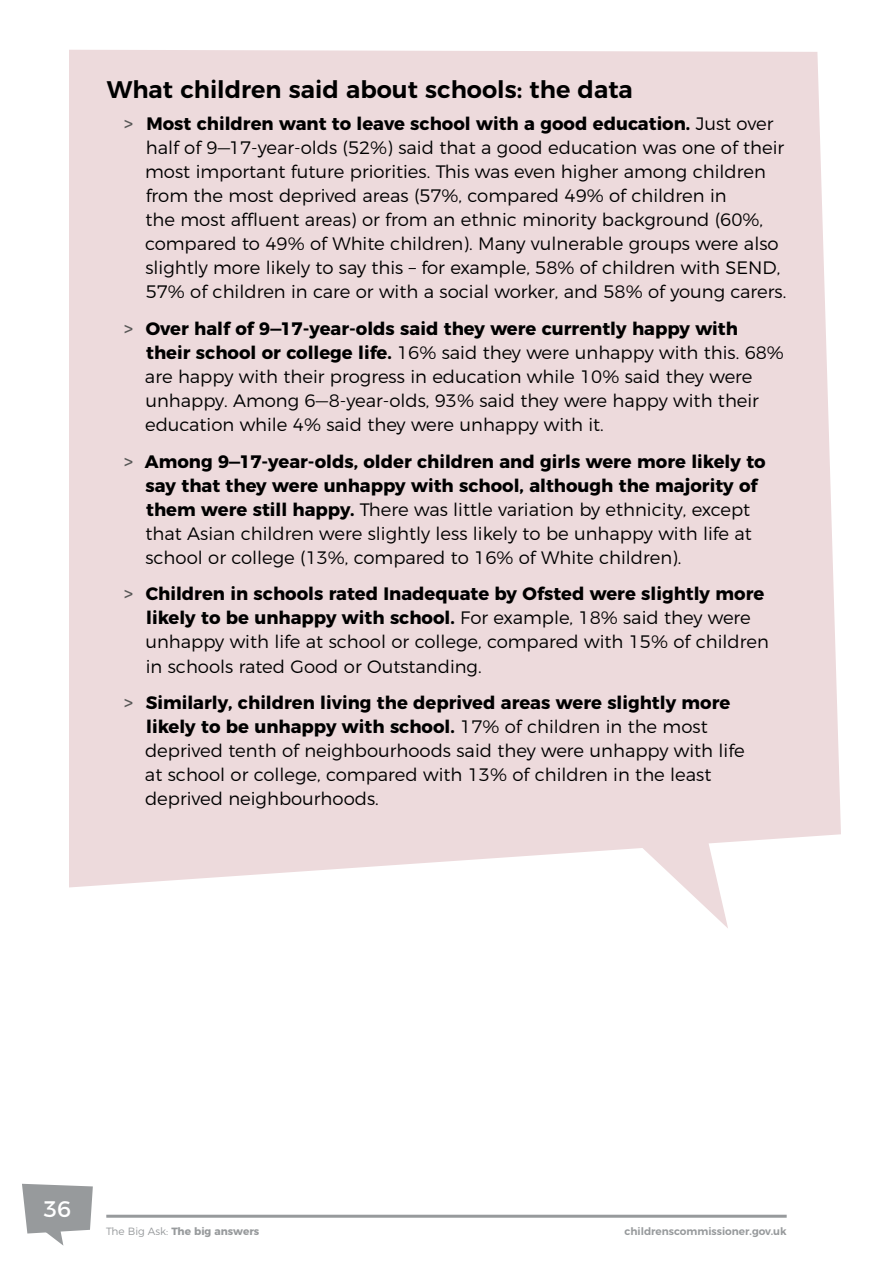
<style>
.page{position:relative;width:893px;height:1263px;background:#fff}
.page>*{position:absolute;margin:0;border:0;box-sizing:border-box;transform-origin:0 0}
.CC_section_sub_headi{font:600 24px "Montserrat";color:#000}
.t1{font:22.5px "Montserrat";color:#fff}
.t2{font:300 18px/24px "Montserrat";color:#000}
.t3{font:600 10.5px "Montserrat";color:#979a9c}
.t4{font:700 10.5px "Montserrat";color:#979a9c}
.s1{font-family:"Montserrat Alternates";font-weight:400;color:#575756}
.s2{font-weight:700}
.s3{font-size:17.25px}
.s4{font-weight:700;font-size:17.25px}
.s5{font-weight:300}
</style>
<div class="page">
<div style="left:69px;top:50px;width:772px;height:837px;background:#eddadc"></div>
<svg style="left:620px;top:826px;width:108px;height:102px"></svg>
<svg style="left:22px;top:1184px;width:71px;height:61px"></svg>
<hr style="left:106px;top:1215px;width:681px;height:3px;background:#979a9c">
<p class="CC_section_sub_headi" style="left:107px;top:70px;width:527px">What children said about schools: the data</p>
<p class="t2" style="left:145px;top:110px;width:643px;text-indent:-21px"><span class="s1">&gt;</span> <span class="s2">Most children want to leave school with a good education.</span> Just over half of 9<span class="s3">—</span>17‑year‑olds (52%) said that a good education was one of their most important future priorities. This was even higher among children from the most deprived areas (57%, compared 49% of children in<br>the most affluent areas) or from an ethnic minority background (60%, compared to 49% of White children). Many vulnerable groups were also slightly more likely to say this – for example, 58% of children with SEND, 57% of children in care or with a social worker, and 58% of young carers.</p>
<p class="t2" style="left:145px;top:315px;width:640px;text-indent:-21px"><span class="s1">&gt;</span> <span class="s2">Over half of 9</span><span class="s4">—</span><span class="s2">17‑year‑olds said they were currently happy with their school or college life.</span> 16% said they were unhappy with this. 68% are happy with their progress in education while 10% said they were unhappy. Among 6<span class="s3">—</span>8‑year‑olds, 93% said they were happy with their education while 4% said they were unhappy with it.</p>
<p class="t2" style="left:145px;top:448px;width:622px;text-indent:-21px"><span class="s1">&gt;</span> <span class="s2">Among 9</span><span class="s4">—</span><span class="s2">17‑year‑olds, older children and girls were more likely to say that they were unhappy with school, although the majority of them were still happy.</span> There was little variation by ethnicity, except that Asian children were slightly less likely to be unhappy with life at school or college (13%, compared to 16% of White children).</p>
<p class="t2" style="left:146px;top:580px;width:625px;text-indent:-21px"><span class="s1">&gt;</span> <span class="s2">Children in schools rated Inadequate by Ofsted were slightly more likely to be unhappy with school.</span> For example, 18% said they were unhappy with life at school or college, compared with 15% of children in schools rated Good or Outstanding.</p>
<p class="t2" style="left:145px;top:689px;width:601px;text-indent:-21px"><span class="s1">&gt;</span> <span class="s2">Similarly, children living the deprived areas were slightly more likely to be unhappy with school.</span> 17% of children in the most deprived tenth of neighbourhoods said they were unhappy with life at school or college, compared with 13% of children in the least deprived neighbourhoods.</p>
<p class="t1" style="left:43px;top:1191px;width:29px">36</p>
<p class="t4" style="left:106px;top:1222px;width:154px"><span class="s5">The Big Ask:</span> The big answers</p>
<p class="t3" style="left:625px;top:1222px;width:164px">childrenscommissioner.gov.uk</p>
</div>
